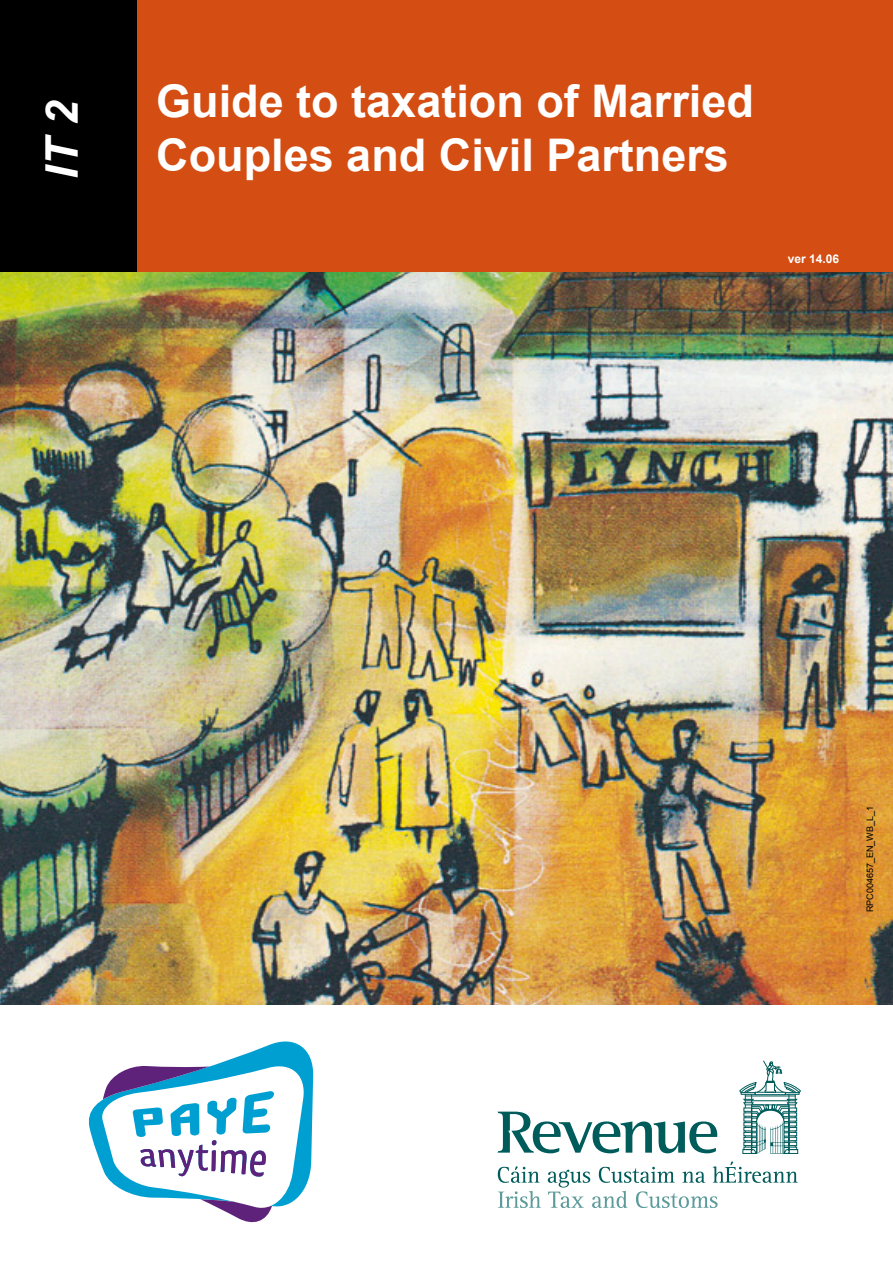
<style>
.page{position:relative;width:893px;height:1263px;background:#fff}
.page>*{position:absolute;margin:0;border:0;box-sizing:border-box;transform-origin:0 0}
.t1{font:700 45px "Arial";color:#fff}
.t2{font:italic 700 45px "Arial";color:#fff}
.t3{font:700 12px "Arial";color:#fff}
.t4{font:9px "Arial";color:#000}
</style>
<div class="page">
<img style="left:0;top:272px;width:893px;height:732px">
<div style="left:135px;top:0;width:758px;height:272px;background:#d44d12"></div>
<svg style="left:89px;top:1041px;width:225px;height:182px"></svg>
<div style="left:0;top:0;width:136px;height:272px;background:#000"></div>
<svg style="left:497px;top:1111px;width:221px;height:42px"></svg>
<svg style="left:739px;top:1061px;width:62px;height:93px"></svg>
<svg style="left:498px;top:1191px;width:43px;height:17px"></svg>
<svg style="left:498px;top:1166px;width:42px;height:17px"></svg>
<svg style="left:548px;top:1161px;width:250px;height:47px"></svg>
<p class="t2" style="left:33px;top:179px;width:80px;rotate:-90deg">IT 2</p>
<p class="t1" style="left:156px;top:72px;width:599px">Guide to taxation of Married</p>
<p class="t1" style="left:156px;top:126px;width:574px">Couples and Civil Partners</p>
<p class="t3" style="left:788px;top:251px;width:53px">ver 14.06</p>
<p class="t4" style="left:864px;top:912px;width:108px;rotate:-90deg">RPC004657_EN_WB_L_1</p>
</div>
